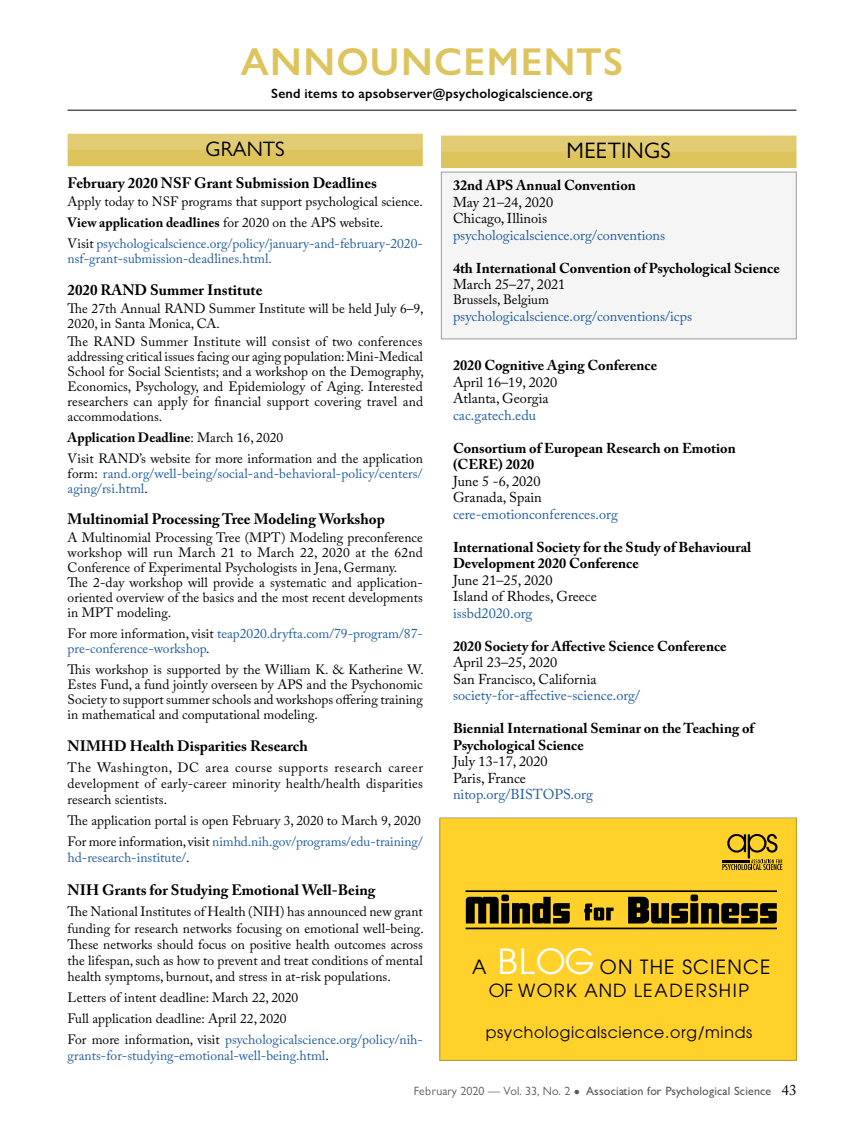
<style>
.page{position:relative;width:864px;height:1134px;background:#fff}
.page>*{position:absolute;margin:0;border:0;box-sizing:border-box;transform-origin:0 0}
.t1{font:600 39px "Gill Sans Nova";letter-spacing:.035em;color:#ddc45c}
.t2{font:34.5px "ITC Avant Garde Pro";color:#fff}
.t3{font:22.5px "Gill Sans Nova";letter-spacing:.01em;color:#000}
.t4{font:21px "Gill Sans Nova";color:#000}
.t5{font:19.5px "ITC Avant Garde Pro";letter-spacing:.06em;color:#000}
.t6{font:18px "ITC Avant Garde Pro";letter-spacing:.09em;color:#000}
.t7{font:15.75px "ITC Avant Garde Pro";letter-spacing:.04em;color:#000}
.t8{font:700 15px "Adobe Caslon Pro";color:#000}
.t9{font:700 14.25px/16.5px "Adobe Caslon Pro";color:#000}
.t10{font:14.25px/16.5px "Adobe Caslon Pro";color:#000}
.t11{font:14.25px "Adobe Caslon Pro";color:#215e9e}
.t12{font:13.65px "ARB66 Neon Block JUN 37";color:#000;scale:1.11 1}
.t13{font:13.5px/15px "Adobe Caslon Pro";color:#000}
.t14{font:13.5px/15px "Adobe Caslon Pro";color:#215e9e}
.t15{font:600 13.5px "Gill Sans Nova";letter-spacing:.015em;color:#000}
.t16{font:500 12px "Gill Sans Nova";letter-spacing:.02em;color:#58595b}
.s1{font-weight:700}
.s2{color:#215e9e}
.s3{color:#000}
.s4{font-size:19.5px;color:#000}
.s5{font-weight:400}
.s6{font-weight:300;font-size:10.5px}
.s7{font-family:"Adobe Caslon Pro";font-weight:400;font-size:15px;color:#000}
</style>
<div class="page">
<div style="left:441px;top:172px;width:355px;height:167px;background:#f5f5f5"></div>
<hr style="left:68px;top:110px;width:728px;height:1px;background:#58595b">
<div style="left:441px;top:136px;width:355px;height:16px;background:#e2cc73"></div>
<div style="left:441px;top:152px;width:355px;height:16px;background:#ddc45c"></div>
<div style="left:68px;top:134px;width:355px;height:16px;background:#e2cc73"></div>
<div style="left:68px;top:150px;width:355px;height:16px;background:#ddc45c"></div>
<div style="left:440px;top:818px;width:357px;height:242px;background:#ffd12a"></div>
<svg style="left:466px;top:895px;width:104px;height:29px"></svg>
<svg style="left:584px;top:904px;width:30px;height:16px"></svg>
<svg style="left:628px;top:895px;width:149px;height:29px"></svg>
<hr style="left:466px;top:928px;width:311px;height:1px;background:#000">
<hr style="left:466px;top:890px;width:311px;height:2px;background:#000">
<svg style="left:722px;top:834px;width:60px;height:36px"></svg>
<h1 class="t1" style="left:241px;top:38px;width:384px">ANNOUNCEMENTS</h1>
<p class="t15" style="left:271px;top:85px;width:323px">Send items to apsobserver@psychologicalscience.org</p>
<h3 class="t4" style="left:206px;top:136px;width:81px">GRANTS</h3>
<p class="t8" style="left:68px;top:174px;width:311px">February 2020 NSF Grant Submission Deadlines</p>
<p class="t13" style="left:68px;top:191px;width:357px;line-height:21px">Apply today to NSF programs that support psychological science.<br><span class="s1">View application deadlines</span> for 2020 on the APS website.<br>Visit <span class="s2">psychologicalscience.org/policy/january-and-february-2020-</span></p>
<p class="t14" style="left:68px;top:251px;width:206px">nsf-grant-submission-deadlines.html.</p>
<p class="t8" style="left:68px;top:281px;width:196px">2020 RAND Summer Institute</p>
<p class="t13" style="left:68px;top:301px;width:358px">The 27th Annual RAND Summer Institute will be held July 6–9,<br>2020, in Santa Monica, CA.</p>
<p class="t13" style="left:68px;top:334px;width:358px;text-align:justify">The RAND Summer Institute will consist of two conferences addressing critical issues facing our aging population: Mini-Medical School for Social Scientists; and a workshop on the Demography, Economics, Psychology, and Epidemiology of Aging. Interested researchers can apply for financial support covering travel and accommodations.</p>
<p class="t13" style="left:68px;top:427px;width:357px;line-height:21px"><span class="s1">Application Deadline</span>: March 16, 2020<br>Visit RAND’s website for more information and the application</p>
<p class="t14" style="left:68px;top:466px;width:356px"><span class="s3">form:</span> rand.org/well-being/social-and-behavioral-policy/centers/ aging/rsi.html<span class="s3">.</span></p>
<p class="t8" style="left:68px;top:510px;width:319px">Multinomial Processing Tree Modeling Workshop</p>
<p class="t13" style="left:68px;top:530px;width:357px">A Multinomial Processing Tree (MPT) Modeling preconference workshop will run March 21 to March 22, 2020 at the 62nd Conference of Experimental Psychologists in Jena, Germany.<br>The 2-day workshop will provide a systematic and application&shy;oriented overview of the basics and the most recent developments in MPT modeling.</p>
<p class="t14" style="left:68px;top:626px;width:357px"><span class="s3">For more information, visit</span> teap2020.dryfta.com/79-program/87- pre-conference-workshop<span class="s3">.</span></p>
<p class="t13" style="left:68px;top:662px;width:358px;text-align:justify">This workshop is supported by the William K. &amp; Katherine W.<br>Estes Fund, a fund jointly overseen by APS and the Psychonomic Society to support summer schools and workshops offering training in mathematical and computational modeling.</p>
<p class="t8" style="left:68px;top:737px;width:242px">NIMHD Health Disparities Research</p>
<p class="t13" style="left:68px;top:759px;width:357px;line-height:16.2px;text-align:justify">The Washington, DC area course supports research career development of early-career minority health/health disparities research scientists.</p>
<p class="t13" style="left:68px;top:810px;width:357px;line-height:21px">The application portal is open February 3, 2020 to March 9, 2020<br>For more information, visit <span class="s2">nimhd.nih.gov/programs/edu-training/</span></p>
<p class="t14" style="left:68px;top:850px;width:123px">hd-research-institute/<span class="s3">.</span></p>
<p class="t8" style="left:68px;top:882px;width:309px">NIH Grants for Studying Emotional Well-Being</p>
<p class="t13" style="left:68px;top:904px;width:358px;line-height:16.2px;text-align:justify">The National Institutes of Health (NIH) has announced new grant funding for research networks focusing on emotional well-being.<br>These networks should focus on positive health outcomes across the lifespan, such as how to prevent and treat conditions of mental health symptoms, burnout, and stress in at-risk populations.</p>
<p class="t13" style="left:68px;top:987px;width:357px;line-height:21px">Letters of intent deadline: March 22, 2020<br>Full application deadline: April 22, 2020<br>For more information, visit <span class="s2">psychologicalscience.org/policy/nih-</span></p>
<p class="t14" style="left:68px;top:1048px;width:263px">grants-for-studying-emotional-well-being.html<span class="s3">.</span></p>
<h3 class="t3" style="left:567px;top:137px;width:106px">MEETINGS</h3>
<p class="t9" style="left:453px;top:177px;width:184px">32nd APS Annual Convention</p>
<p class="t10" style="left:453px;top:194px;width:102px">May 21–24, 2020<br>Chicago, Illinois</p>
<p class="t11" style="left:453px;top:226px;width:214px">psychologicalscience.org/conventions</p>
<p class="t9" style="left:453px;top:260px;width:328px">4th International Convention of Psychological Science</p>
<p class="t10" style="left:453px;top:276px;width:114px">March 25–27, 2021</p>
<p class="t13" style="left:453px;top:292px;width:98px">Brussels, Belgium</p>
<p class="t11" style="left:453px;top:307px;width:241px">psychologicalscience.org/conventions/icps</p>
<p class="t9" style="left:453px;top:357px;width:206px">2020 Cognitive Aging Conference</p>
<p class="t10" style="left:453px;top:374px;width:106px">April 16–19, 2020<br>Atlanta, Georgia</p>
<p class="t11" style="left:453px;top:406px;width:85px">cac.gatech.edu</p>
<p class="t9" style="left:453px;top:440px;width:284px">Consortium of European Research on Emotion (CERE) 2020</p>
<p class="t10" style="left:453px;top:473px;width:90px">June 5 -6, 2020<br>Granada, Spain</p>
<p class="t11" style="left:453px;top:505px;width:166px">cere-emotionconferences.org</p>
<p class="t9" style="left:453px;top:539px;width:300px">International Society for the Study of Behavioural<br>Development 2020 Conference</p>
<p class="t10" style="left:453px;top:572px;width:145px">June 21–25, 2020<br>Island of Rhodes, Greece</p>
<p class="t11" style="left:453px;top:604px;width:81px">issbd2020.org</p>
<p class="t9" style="left:453px;top:638px;width:275px">2020 Society for Affective Science Conference</p>
<p class="t10" style="left:453px;top:654px;width:145px">April 23–25, 2020<br>San Francisco, California</p>
<p class="t11" style="left:453px;top:687px;width:189px">society-for-affective-science.org/</p>
<p class="t9" style="left:453px;top:720px;width:303px">Biennial International Seminar on the Teaching of<br>Psychological Science</p>
<p class="t10" style="left:453px;top:753px;width:96px">July 13-17, 2020<br>Paris, France</p>
<p class="t11" style="left:453px;top:786px;width:141px">nitop.org/BISTOPS.org</p>
<h2 class="t2" style="left:472px;top:940px;width:124px"><span class="s4">A</span> BLOG</h2>
<p class="t12" style="left:468px;top:957px;width:31px">Mind</p>
<h3 class="t5" style="left:500px;top:954px;width:272px"><sup>s</sup> <sup>for</sup> <sup>Business</sup> ON THE SCIENCE</h3>
<h3 class="t6" style="left:489px;top:979px;width:262px">OF WORK AND LEADERSHIP</h3>
<p class="t7" style="left:486px;top:1022px;width:268px">psychologicalscience.org/minds</p>
<p class="t16" style="left:414px;top:1084px;width:384px"><span class="s5">February 2020 — Vol. 33, No. 2</span> <span class="s6">●</span> Association for Psychological Science <span class="s7">43</span></p>
</div>
